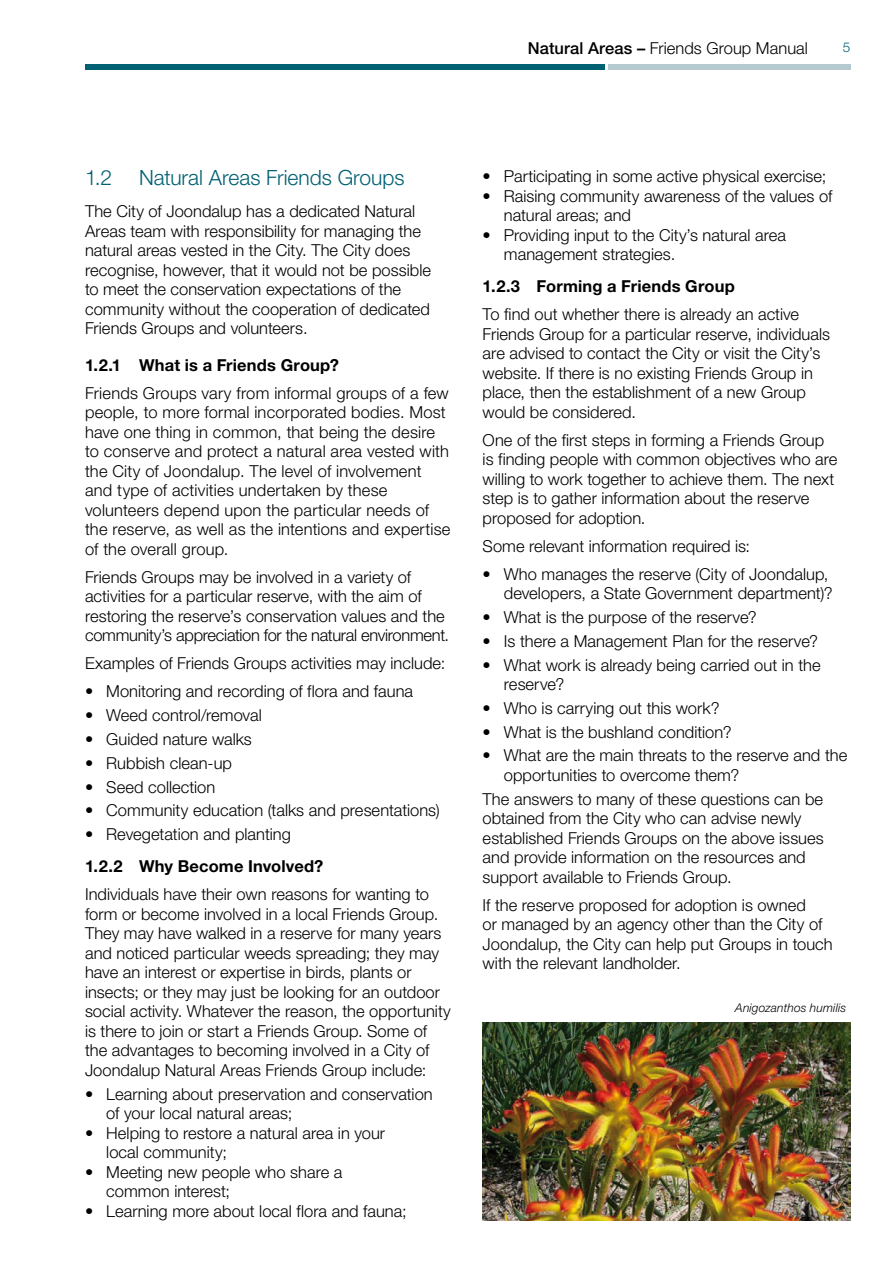
<style>
.page{position:relative;width:893px;height:1263px;background:#fff}
.page>*{position:absolute;margin:0;border:0;box-sizing:border-box;transform-origin:0 0}
.t1{font:300 21px "Helvetica Neue LT Std";color:#006173}
.t2{font:300 16.5px/19.5px "Helvetica Neue LT Std";color:#000}
.t3{font:700 16.5px "Helvetica Neue LT Std";letter-spacing:.01em;color:#000}
.t4{font:300 13.5px "Helvetica Neue LT Std";color:#006173}
.t5{font:italic 300 12px "Helvetica Neue LT Std";letter-spacing:.01em;color:#000}
.s1{font-weight:500}
</style>
<div class="page">
<div style="left:85px;top:64px;width:519px;height:6px;background:#006173"></div>
<div style="left:608px;top:64px;width:242px;height:6px;background:#b4c9d0"></div>
<img style="left:483px;top:1023px;width:367px;height:197px">
<p class="t2" style="left:528px;top:38px;width:282px"><span class="s1">Natural Areas –</span> Friends Group Manual</p>
<p class="t4" style="left:843px;top:39px;width:9px">5</p>
<p class="t1" style="left:85px;top:165px;width:29px">1.2</p>
<p class="t1" style="left:139px;top:165px;width:267px">Natural Areas Friends Groups</p>
<p class="t2" style="left:85px;top:201px;width:347px">The City of Joondalup has a dedicated Natural Areas team with responsibility for managing the natural areas vested in the City. The City does recognise, however, that it would not be possible to meet the conservation expectations of the community without the cooperation of dedicated Friends Groups and volunteers.</p>
<p class="t3" style="left:85px;top:355px;width:256px">1.2.1 What is a Friends Group?</p>
<p class="t2" style="left:85px;top:383px;width:367px">Friends Groups vary from informal groups of a few people, to more formal incorporated bodies. Most have one thing in common, that being the desire to conserve and protect a natural area vested with the City of Joondalup. The level of involvement and type of activities undertaken by these volunteers depend upon the particular needs of the reserve, as well as the intentions and expertise of the overall group.</p>
<p class="t2" style="left:85px;top:567px;width:366px">Friends Groups may be involved in a variety of activities for a particular reserve, with the aim of restoring the reserve’s conservation values and the community’s appreciation for the natural environment.</p>
<p class="t2" style="left:85px;top:653px;width:362px">Examples of Friends Groups activities may include:</p>
<p class="t2" style="left:85px;top:681px;width:330px">• Monitoring and recording of flora and fauna</p>
<p class="t2" style="left:85px;top:705px;width:178px">• Weed control/removal</p>
<p class="t2" style="left:85px;top:729px;width:168px">• Guided nature walks</p>
<p class="t2" style="left:85px;top:753px;width:148px">• Rubbish clean-up</p>
<p class="t2" style="left:85px;top:776px;width:132px">• Seed collection</p>
<p class="t2" style="left:85px;top:800px;width:356px">• Community education (talks and presentations)</p>
<p class="t2" style="left:85px;top:824px;width:207px">• Revegetation and planting</p>
<p class="t3" style="left:85px;top:856px;width:240px">1.2.2 Why Become Involved?</p>
<p class="t2" style="left:85px;top:884px;width:367px">Individuals have their own reasons for wanting to form or become involved in a local Friends Group.<br>They may have walked in a reserve for many years and noticed particular weeds spreading; they may have an interest or expertise in birds, plants or insects; or they may just be looking for an outdoor social activity. Whatever the reason, the opportunity is there to join or start a Friends Group. Some of the advantages to becoming involved in a City of Joondalup Natural Areas Friends Group include:</p>
<p class="t2" style="left:106px;top:1084px;width:328px;text-indent:-21px">• Learning about preservation and conservation of your local natural areas;</p>
<p class="t2" style="left:106px;top:1123px;width:280px;text-indent:-21px">• Helping to restore a natural area in your local community;</p>
<p class="t2" style="left:106px;top:1162px;width:238px;text-indent:-21px">• Meeting new people who share a common interest;</p>
<p class="t2" style="left:85px;top:1201px;width:323px">• Learning more about local flora and fauna;</p>
<p class="t2" style="left:483px;top:166px;width:345px">• Participating in some active physical exercise;</p>
<p class="t2" style="left:504px;top:186px;width:330px;text-indent:-21px">• Raising community awareness of the values of natural areas; and</p>
<p class="t2" style="left:504px;top:225px;width:284px;text-indent:-21px">• Providing input to the City’s natural area management strategies.</p>
<p class="t3" style="left:483px;top:276px;width:254px">1.2.3 Forming a Friends Group</p>
<p class="t2" style="left:483px;top:304px;width:349px">To find out whether there is already an active Friends Group for a particular reserve, individuals are advised to contact the City or visit the City’s website. If there is no existing Friends Group in place, then the establishment of a new Group would be considered.</p>
<p class="t2" style="left:483px;top:430px;width:356px">One of the first steps in forming a Friends Group is finding people with common objectives who are willing to work together to achieve them. The next step is to gather information about the reserve proposed for adoption.</p>
<p class="t2" style="left:483px;top:536px;width:269px">Some relevant information required is:</p>
<p class="t2" style="left:483px;top:564px;width:352px;text-align:right">• Who manages the reserve (City of Joondalup, developers, a State Government department)?</p>
<p class="t2" style="left:483px;top:607px;width:276px">• What is the purpose of the reserve?</p>
<p class="t2" style="left:483px;top:631px;width:337px">• Is there a Management Plan for the reserve?</p>
<p class="t2" style="left:504px;top:655px;width:318px;text-indent:-21px">• What work is already being carried out in the reserve?</p>
<p class="t2" style="left:483px;top:698px;width:239px">• Who is carrying out this work?</p>
<p class="t2" style="left:483px;top:722px;width:250px">• What is the bushland condition?</p>
<p class="t2" style="left:504px;top:745px;width:345px;text-indent:-21px">• What are the main threats to the reserve and the opportunities to overcome them?</p>
<p class="t2" style="left:483px;top:789px;width:343px">The answers to many of these questions can be obtained from the City who can advise newly established Friends Groups on the above issues and provide information on the resources and support available to Friends Group.</p>
<p class="t2" style="left:483px;top:895px;width:352px">If the reserve proposed for adoption is owned<br>or managed by an agency other than the City of Joondalup, the City can help put Groups in touch with the relevant landholder.</p>
<p class="t5" style="left:735px;top:1001px;width:112px">Anigozanthos humilis</p>
</div>
